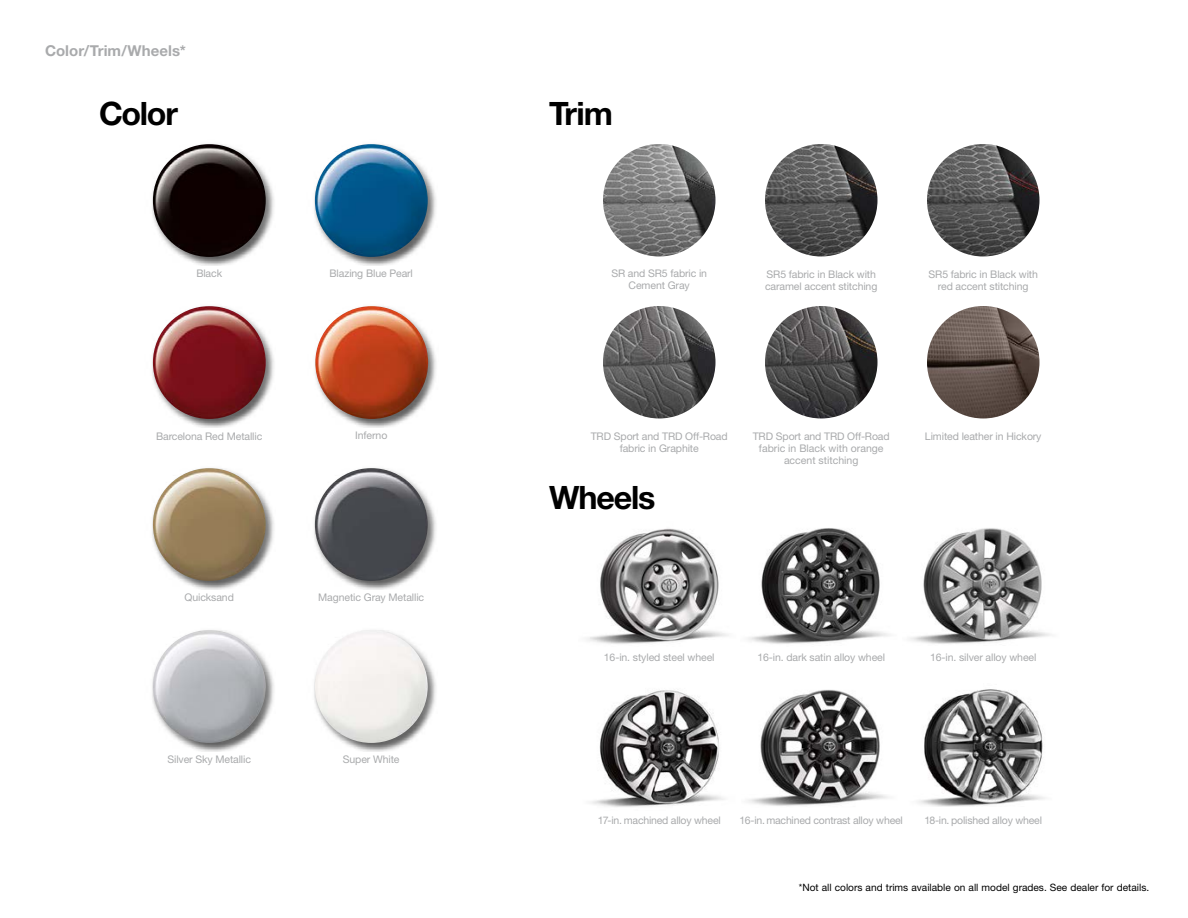
<style>
.page{position:relative;width:1188px;height:918px;background:#fff}
.page>*{position:absolute;margin:0;border:0;box-sizing:border-box;transform-origin:0 0}
.t1{font:700 32.25px "Helvetica Neue LT Std";letter-spacing:-.04em;color:#000}
.t2{font:700 15px "Helvetica Neue LT Std";letter-spacing:.005em;color:#a9aaac}
.t3{font:10.5px/12px "Helvetica Neue LT Std";letter-spacing:-.01em;color:#a9aaac;text-align:center}
.t4{font:10.2px "Helvetica Neue LT Std";color:#000}
</style>
<div class="page">
<img style="left:152px;top:144px;width:122px;height:122px">
<img style="left:153px;top:144px;width:113px;height:113px;border-radius:56px">
<img style="left:152px;top:468px;width:122px;height:122px">
<img style="left:153px;top:468px;width:113px;height:113px;border-radius:56px">
<img style="left:314px;top:468px;width:122px;height:122px">
<img style="left:315px;top:468px;width:113px;height:113px;border-radius:56px">
<img style="left:152px;top:306px;width:122px;height:122px">
<img style="left:153px;top:306px;width:113px;height:113px;border-radius:56px">
<img style="left:152px;top:630px;width:122px;height:122px">
<img style="left:153px;top:630px;width:113px;height:113px;border-radius:56px">
<img style="left:314px;top:630px;width:122px;height:122px">
<img style="left:315px;top:630px;width:113px;height:113px;border-radius:56px">
<img style="left:315px;top:306px;width:121px;height:122px">
<img style="left:315px;top:306px;width:113px;height:113px;border-radius:56px">
<img style="left:314px;top:144px;width:122px;height:122px">
<img style="left:315px;top:144px;width:113px;height:113px;border-radius:56px">
<img style="left:603px;top:144px;width:113px;height:112px;border-radius:56px">
<img style="left:765px;top:144px;width:113px;height:112px;border-radius:56px">
<img style="left:927px;top:144px;width:113px;height:112px;border-radius:56px">
<img style="left:603px;top:306px;width:113px;height:112px;border-radius:56px">
<img style="left:765px;top:306px;width:113px;height:112px;border-radius:56px">
<img style="left:927px;top:306px;width:113px;height:112px;border-radius:56px">
<img style="left:587px;top:528px;width:142px;height:116px">
<svg style="left:748px;top:528px;width:141px;height:116px"></svg>
<img style="left:748px;top:690px;width:140px;height:116px">
<img style="left:591px;top:690px;width:133px;height:117px">
<svg style="left:910px;top:528px;width:141px;height:116px"></svg>
<img style="left:918px;top:689px;width:127px;height:118px">
<svg style="left:765px;top:690px;width:113px;height:112px;background:#636262"></svg>
<h2 class="t2" style="left:45px;top:41px;width:142px">Color/Trim/Wheels*</h2>
<h1 class="t1" style="left:99px;top:94px;width:80px">Color</h1>
<h1 class="t1" style="left:549px;top:94px;width:65px">Trim</h1>
<p class="t3" style="left:196px;top:268px;width:27px">Black</p>
<p class="t3" style="left:330px;top:268px;width:85px">Blazing Blue Pearl</p>
<p class="t3" style="left:156px;top:430px;width:108px">Barcelona Red Metallic</p>
<p class="t3" style="left:355px;top:430px;width:34px">Inferno</p>
<p class="t3" style="left:185px;top:592px;width:51px">Quicksand</p>
<p class="t3" style="left:318px;top:592px;width:107px">Magnetic Gray Metallic</p>
<p class="t3" style="left:167px;top:754px;width:85px">Silver Sky Metallic</p>
<p class="t3" style="left:343px;top:754px;width:58px">Super White</p>
<p class="t3" style="left:611px;top:268px;width:97px">SR and SR5 fabric in<br>Cement Gray</p>
<p class="t3" style="left:765px;top:268px;width:114px;text-align:left">SR5 fabric in Black with caramel accent stitching</p>
<p class="t3" style="left:929px;top:268px;width:111px">SR5 fabric in Black with red accent stitching</p>
<p class="t3" style="left:591px;top:430px;width:139px">TRD Sport and TRD Off-Road fabric in Graphite</p>
<h1 class="t1" style="left:549px;top:478px;width:108px">Wheels</h1>
<p class="t3" style="left:753px;top:430px;width:139px">TRD Sport and TRD Off-Road fabric in Black with orange accent stitching</p>
<p class="t3" style="left:925px;top:430px;width:118px">Limited leather in Hickory</p>
<p class="t3" style="left:604px;top:652px;width:112px">16-in. styled steel wheel</p>
<p class="t3" style="left:757px;top:652px;width:129px">16-in. dark satin alloy wheel</p>
<p class="t3" style="left:930px;top:652px;width:108px">16-in. silver alloy wheel</p>
<p class="t3" style="left:598px;top:814px;width:125px">17-in. machined alloy wheel</p>
<p class="t3" style="left:740px;top:814px;width:165px">16-in. machined contrast alloy wheel</p>
<p class="t3" style="left:924px;top:814px;width:119px">18-in. polished alloy wheel</p>
<p class="t4" style="left:799px;top:881px;width:352px">*Not all colors and trims available on all model grades. See dealer for details.</p>
</div>
